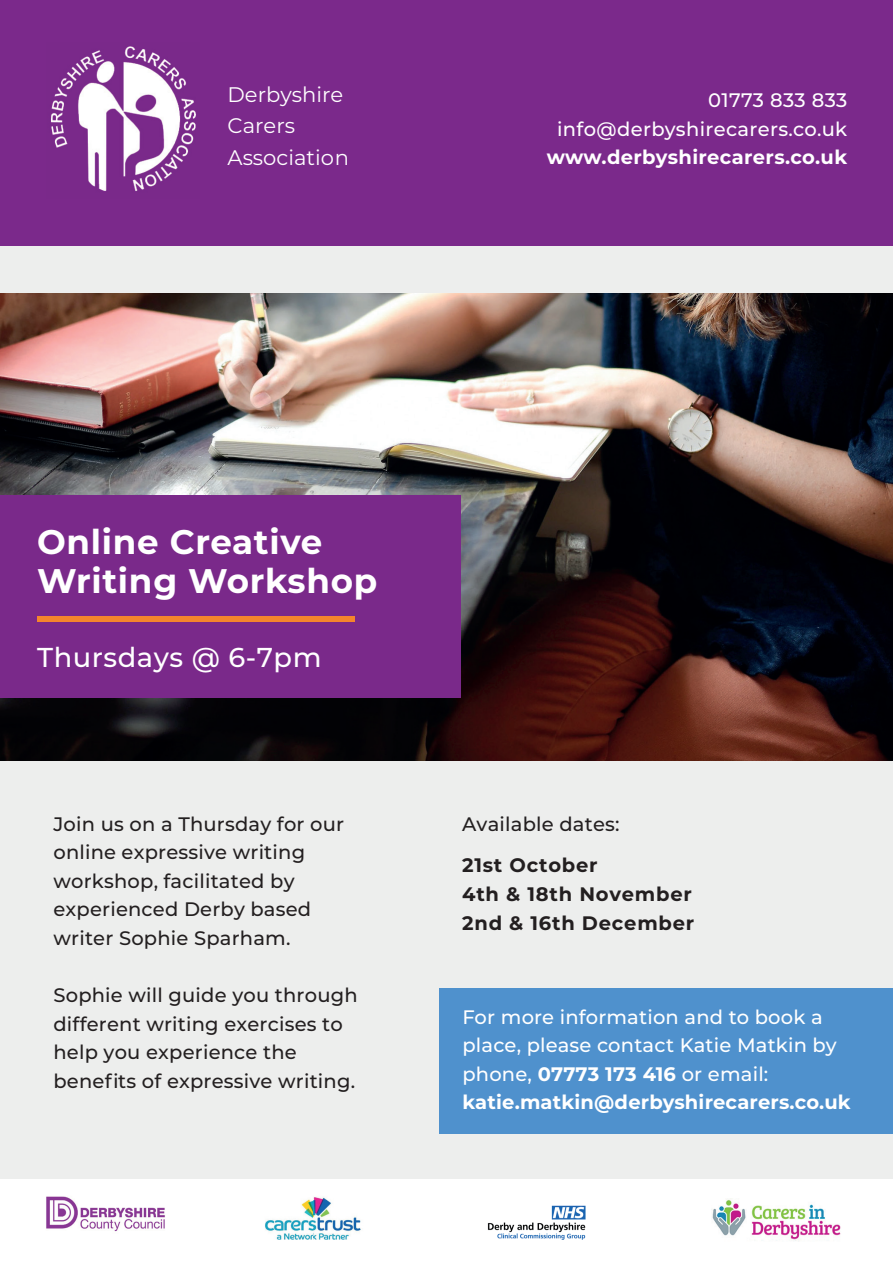
<style>
.page{position:relative;width:893px;height:1263px;background:#fff}
.page>*{position:absolute;margin:0;border:0;box-sizing:border-box;transform-origin:0 0}
.t1{font:700 34.05px/38.7px "Montserrat";letter-spacing:.02em;color:#fff}
.t2{font:500 27.3px "Montserrat";letter-spacing:.02em;color:#fff}
.t3{font:21.15px/31.7px "Montserrat";color:#fff}
.t4{font:500 19.5px/28.2px "Montserrat";letter-spacing:.01em;color:#231f20}
.t5{font:500 19.5px/28.5px "Montserrat";letter-spacing:.01em;color:#fff;text-align:right}
.t6{font:700 19.5px/29px "Montserrat";letter-spacing:.04em;color:#231f20}
.t7{font:700 19.5px "Montserrat";letter-spacing:.02em;color:#fff}
.s1{font-weight:700}
</style>
<div class="page">
<div style="left:0;top:247px;width:893px;height:1016px;background:#edeeed"></div>
<div style="left:0;top:1179px;width:893px;height:84px;background:#fff"></div>
<img style="left:265px;top:1197px;width:96px;height:43px">
<img style="left:46px;top:1196px;width:119px;height:36px">
<img style="left:711px;top:1198px;width:130px;height:43px">
<img style="left:487px;top:1205px;width:99px;height:35px">
<div style="left:0;top:0;width:893px;height:246px;background:#7b298b"></div>
<img style="left:51px;top:46px;width:145px;height:145px">
<img style="left:0;top:293px;width:893px;height:468px">
<div style="left:0;top:495px;width:461px;height:203px;background:#7a298a"></div>
<div style="left:37px;top:616px;width:318px;height:5px;background:#f5852c"></div>
<div style="left:439px;top:988px;width:454px;height:145px;background:#4f91cd"></div>
<p class="t3" style="left:228px;top:77px;width:123px">Derbyshire<br>Carers<br>Association</p>
<p class="t5" style="left:557px;top:85px;width:292px">01773 833 833 info@derbyshirecarers.co.uk</p>
<p class="t7" style="left:547px;top:143px;width:302px">www.derbyshirecarers.co.uk</p>
<h1 class="t1" style="left:37px;top:521px;width:342px">Online Creative<br>Writing Workshop</h1>
<h2 class="t2" style="left:37px;top:639px;width:286px">Thursdays @ 6-7pm</h2>
<p class="t4" style="left:53px;top:809px;width:292px">Join us on a Thursday for our online expressive writing workshop, facilitated by experienced Derby based</p>
<p class="t4" style="left:53px;top:923px;width:239px">writer Sophie Sparham.</p>
<p class="t4" style="left:53px;top:980px;width:306px">Sophie will guide you through different writing exercises to help you experience the benefits of expressive writing.</p>
<p class="t4" style="left:462px;top:809px;width:159px">Available dates:</p>
<p class="t6" style="left:462px;top:849px;width:234px">21st October<br>4th &amp; 18th November<br>2nd &amp; 16th December</p>
<p class="t5" style="left:462px;top:1002px;width:390px;text-align:left">For more information and to book a place, please contact Katie Matkin by phone, <span class="s1">07773 173 416</span> or email: <span class="s1">katie.matkin@derbyshirecarers.co.uk</span></p>
</div>
